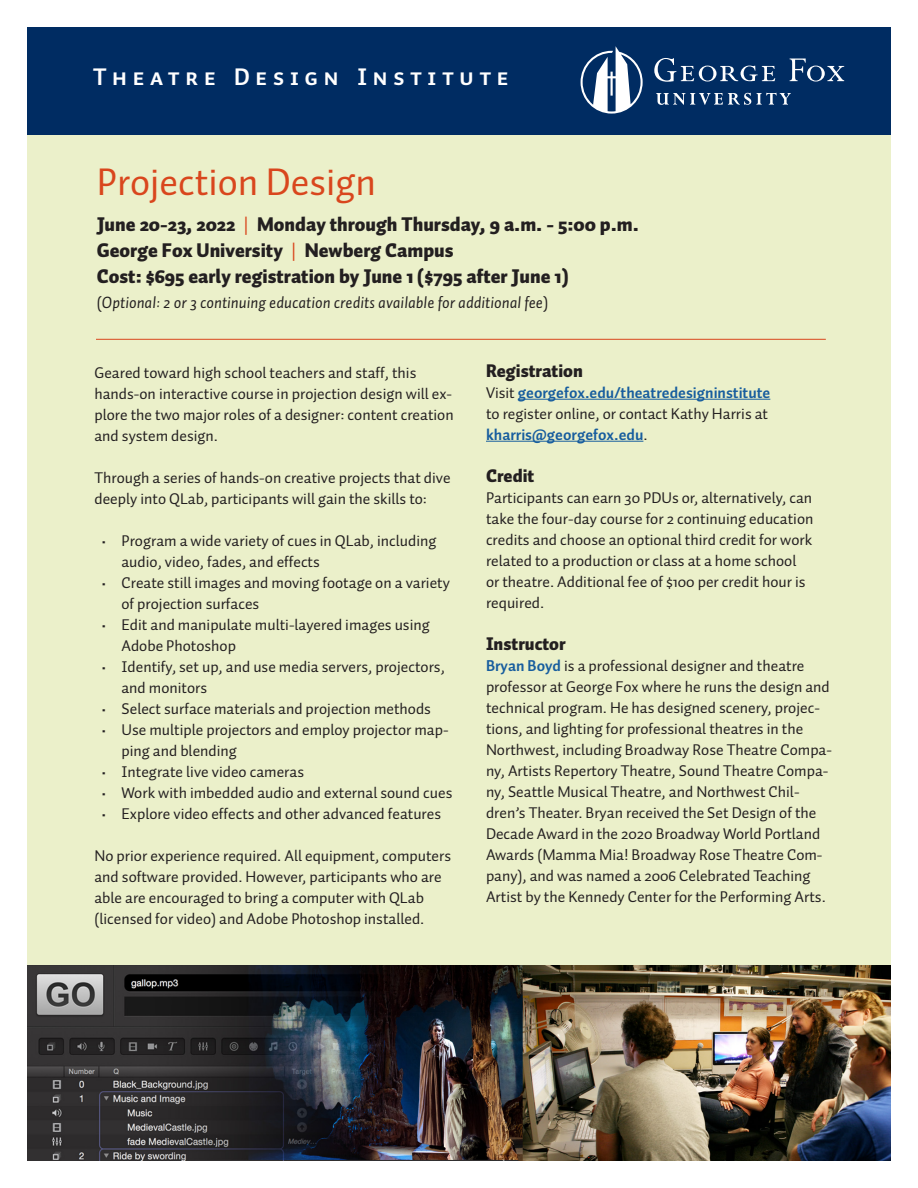
<style>
.page{position:relative;width:918px;height:1188px;background:#fff}
.page>*{position:absolute;margin:0;border:0;box-sizing:border-box;transform-origin:0 0}
.t1{font:39px "Auto 1";color:#d9461d}
.t2{font:24px "Auto 1 Bold Sm Cp";letter-spacing:.22em;color:#fff}
.t3{font:900 19.5px "Auto 1";color:#231f20}
.t4{font:900 18px "Auto 1";color:#231f20}
.t5{font:italic 16.5px "Auto 1";color:#231f20}
.t6{font:15.75px/21px "Auto 1";color:#231f20}
.t7{font:700 15.75px "Auto 1";color:#175d9e}
.s1{font-family:"Auto 1";font-weight:700}
.s2{font-weight:400;color:#d9461d}
.s3{font-style:normal}
.s4{font-weight:700;color:#175d9e}
.s5{font-weight:400;color:#231f20}
</style>
<div class="page">
<div style="left:27px;top:27px;width:864px;height:1134px;background:#ebf0ca"></div>
<div style="left:27px;top:27px;width:864px;height:108px;background:#002c62"></div>
<hr style="left:518px;top:399px;width:252px;height:1px;background:#175d9e">
<hr style="left:486px;top:441px;width:157px;height:1px;background:#175d9e">
<svg style="left:581px;top:46px;width:62px;height:68px"></svg>
<svg style="left:654px;top:58px;width:121px;height:24px"></svg>
<svg style="left:790px;top:59px;width:54px;height:23px"></svg>
<svg style="left:656px;top:93px;width:135px;height:12px"></svg>
<hr style="left:96px;top:339px;width:730px;height:1px;background:#d9461d">
<img style="left:27px;top:966px;width:864px;height:195px">
<p class="t2" style="left:93px;top:66px;width:417px"><span class="s1">T</span>heatre <span class="s1">D</span>esign <span class="s1">I</span>nstitute</p>
<p class="t1" style="left:97px;top:158px;width:281px">Projection Design</p>
<p class="t3" style="left:97px;top:211px;width:544px">June 20-23, 2022 <span class="s2">|</span> Monday through Thursday, 9 a.m. - 5:00 p.m.</p>
<p class="t3" style="left:97px;top:238px;width:358px">George Fox University <span class="s2">|</span> Newberg Campus</p>
<p class="t3" style="left:97px;top:264px;width:473px">Cost: $695 early registration by June 1 ($795 after June 1)</p>
<p class="t5" style="left:97px;top:292px;width:453px"><span class="s3">(</span>Optional: 2 or 3 continuing education credits available for additional fee<span class="s3">)</span></p>
<p class="t6" style="left:94px;top:361px;width:361px">Geared toward high school teachers and staff, this hands-on interactive course in projection design will ex&shy;plore the two major roles of a designer: content creation and system design.</p>
<p class="t6" style="left:94px;top:466px;width:358px">Through a series of hands-on creative projects that dive deeply into QLab, participants will gain the skills to:</p>
<p class="t6" style="left:122px;top:529px;width:317px;text-indent:-20px">• Program a wide variety of cues in QLab, including audio, video, fades, and effects</p>
<p class="t6" style="left:122px;top:571px;width:330px;text-indent:-20px">• Create still images and moving footage on a variety of projection surfaces</p>
<p class="t6" style="left:122px;top:613px;width:310px;text-indent:-20px">• Edit and manipulate multi-layered images using<br>Adobe Photoshop</p>
<p class="t6" style="left:122px;top:655px;width:325px;text-indent:-20px">• Identify, set up, and use media servers, projectors, and monitors</p>
<p class="t6" style="left:101px;top:697px;width:331px">• Select surface materials and projection methods</p>
<p class="t6" style="left:122px;top:718px;width:329px;text-indent:-20px">• Use multiple projectors and employ projector map&shy;ping and blending</p>
<p class="t6" style="left:101px;top:760px;width:204px">• Integrate live video cameras</p>
<p class="t6" style="left:101px;top:781px;width:353px">• Work with imbedded audio and external sound cues</p>
<p class="t6" style="left:101px;top:802px;width:341px">• Explore video effects and other advanced features</p>
<p class="t6" style="left:94px;top:844px;width:358px">No prior experience required. All equipment, computers and software provided. However, participants who are able are encouraged to bring a computer with QLab (licensed for video) and Adobe Photoshop installed.</p>
<p class="t4" style="left:486px;top:359px;width:98px">Registration</p>
<p class="t6" style="left:486px;top:382px;width:286px">Visit <span class="s4">georgefox.edu/theatredesigninstitute </span>to register online, or contact Kathy Harris at</p>
<p class="t7" style="left:486px;top:424px;width:163px">kharris@georgefox.edu<span class="s5">.</span></p>
<p class="t4" style="left:486px;top:464px;width:50px">Credit</p>
<p class="t6" style="left:486px;top:487px;width:329px">Participants can earn 30 PDUs or, alternatively, can take the four-day course for 2 continuing education credits and choose an optional third credit for work related to a production or class at a home school or theatre. Additional fee of $100 per credit hour is required.</p>
<p class="t4" style="left:486px;top:632px;width:81px">Instructor</p>
<p class="t6" style="left:486px;top:655px;width:348px"><span class="s4">Bryan Boyd</span> is a professional designer and theatre professor at George Fox where he runs the design and technical program. He has designed scenery, projec&shy;tions, and lighting for professional theatres in the Northwest, including Broadway Rose Theatre Compa&shy;ny, Artists Repertory Theatre, Sound Theatre Compa&shy;ny, Seattle Musical Theatre, and Northwest Chil&shy;dren’s Theater. Bryan received the Set Design of the Decade Award in the 2020 Broadway World Portland Awards (Mamma Mia! Broadway Rose Theatre Com&shy;pany), and was named a 2006 Celebrated Teaching Artist by the Kennedy Center for the Performing Arts.</p>
</div>
